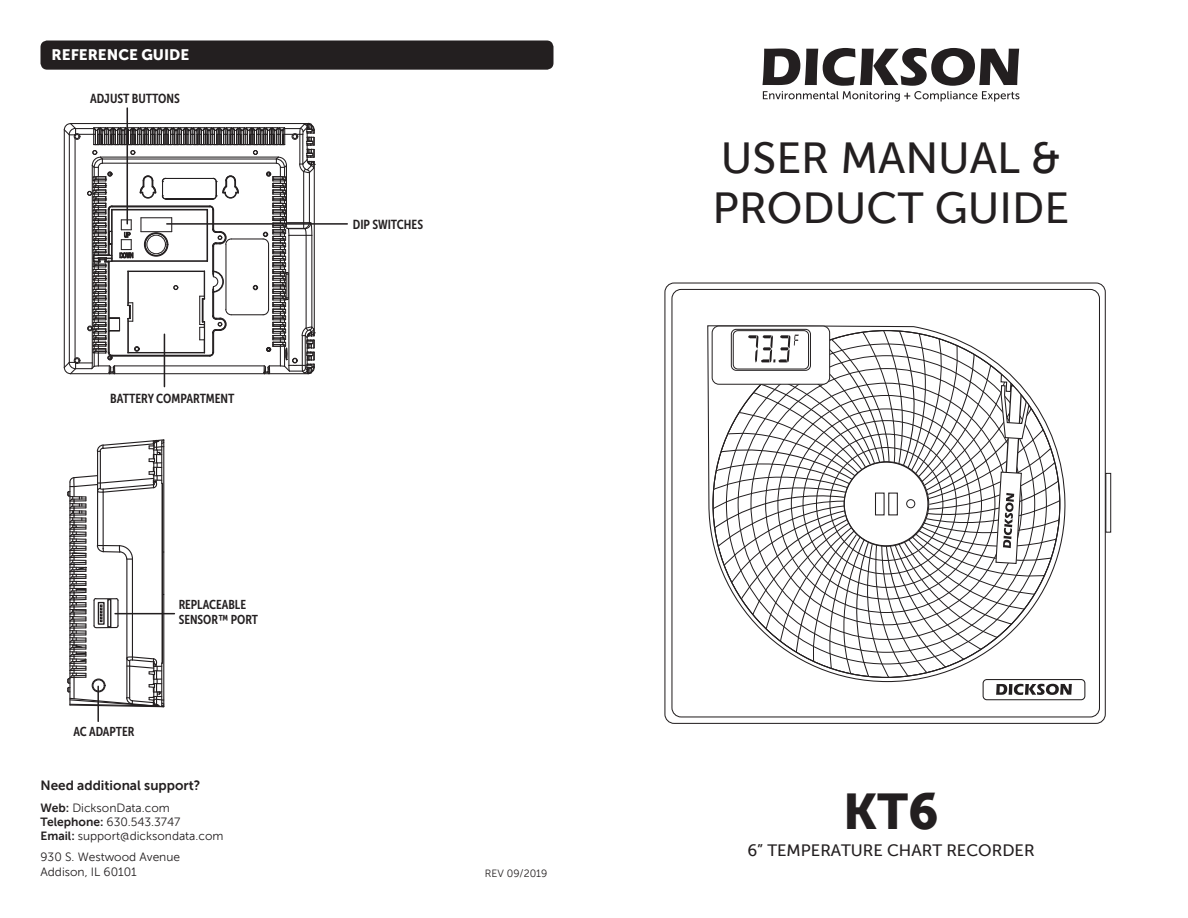
<style>
.page{position:relative;width:1188px;height:918px;background:#fff}
.page>*{position:absolute;margin:0;border:0;box-sizing:border-box;transform-origin:0 0}
.t1{font:49.5px "Museo Sans 900";color:#231f20}
.t2{font:43.5px/49.5px "Museo Sans 500";color:#231f20}
.t3{font:16.5px "Museo Sans 500";color:#231f20}
.t4{font:15px "Museo Sans 900";color:#fff}
.t5{font:13.5px "Museo Sans 700";color:#231f20}
.t6{font:13.05px "Museo Sans Cond 700";color:#231f20}
.t7{font:12.9px/15.1px "Museo Sans Cond 700";color:#231f20}
.t8{font:12px/14.4px "Museo Sans 300";color:#231f20}
.t9{font:10.5px "Museo Sans 300";color:#231f20}
.s1{font-family:"Museo Sans 700"}
</style>
<div class="page">
<svg style="left:996px;top:684px;width:76px;height:11px"></svg>
<div style="left:983px;top:679px;width:102px;height:21px;border:1px solid #231f20;border-radius:4px"></div>
<div style="left:1106px;top:473px;width:5px;height:60px;border:1px solid #231f20"></div>
<svg style="left:707px;top:325px;width:360px;height:358px"></svg>
<svg style="left:712px;top:326px;width:118px;height:58px"></svg>
<div style="left:712px;top:326px;width:118px;height:59px;border:1px solid #231f20;border-radius:7px"></div>
<svg style="left:713px;top:331px;width:347px;height:346px"></svg>
<div style="left:731px;top:329px;width:80px;height:42px;border:1px solid #231f20;border-radius:5px"></div>
<div style="left:733px;top:330px;width:76px;height:39px;border:1px solid #231f20;border-radius:5px"></div>
<div style="left:907px;top:500px;width:8px;height:8px;background:#fff;border-radius:50%"></div>
<div style="left:906px;top:499px;width:9px;height:9px;border:1px solid #231f20;border-radius:50%"></div>
<svg style="left:762px;top:48px;width:258px;height:54px"></svg>
<svg style="left:63px;top:122px;width:253px;height:253px"></svg>
<hr style="left:164px;top:334px;width:1px;height:53px;background:#231f20">
<hr style="left:126px;top:108px;width:2px;height:116px;background:#231f20">
<hr style="left:167px;top:223px;width:180px;height:2px;background:#231f20">
<hr style="left:97px;top:686px;width:2px;height:35px;background:#231f20">
<hr style="left:115px;top:613px;width:59px;height:1px;background:#231f20">
<svg style="left:67px;top:439px;width:98px;height:269px"></svg>
<div style="left:107px;top:599px;width:4px;height:29px;border:1px solid #231f20"></div>
<div style="left:40px;top:40px;width:514px;height:30px;background:#231f20;border-radius:7px"></div>
<p class="t4" style="left:52px;top:47px;width:139px">REFERENCE GUIDE</p>
<p class="t6" style="left:90px;top:91px;width:91px">ADJUST BUTTONS</p>
<p class="t6" style="left:110px;top:391px;width:126px">BATTERY COMPARTMENT</p>
<p class="t7" style="left:73px;top:724px;width:63px">AC ADAPTER</p>
<p class="t7" style="left:179px;top:597px;width:81px">REPLACEABLE<br>SENSOR™ PORT</p>
<p class="t5" style="left:40px;top:778px;width:162px">Need additional support?</p>
<p class="t8" style="left:40px;top:800px;width:185px"><span class="s1">Web:</span> DicksonData.com<br><span class="s1">Telephone:</span> 630.543.3747<br><span class="s1">Email:</span> support@dicksondata.com</p>
<p class="t8" style="left:40px;top:850px;width:141px">930 S. Westwood Avenue<br>Addison, IL 60101</p>
<p class="t6" style="left:353px;top:217px;width:72px">DIP SWITCHES</p>
<p class="t9" style="left:485px;top:867px;width:64px">REV 09/2019</p>
<h2 class="t2" style="left:713px;top:133px;width:358px">USER MANUAL &amp;<br>PRODUCT GUIDE</h2>
<h1 class="t1" style="left:843px;top:783px;width:97px">KT6</h1>
<h3 class="t3" style="left:747px;top:841px;width:289px">6” TEMPERATURE CHART RECORDER</h3>
</div>
